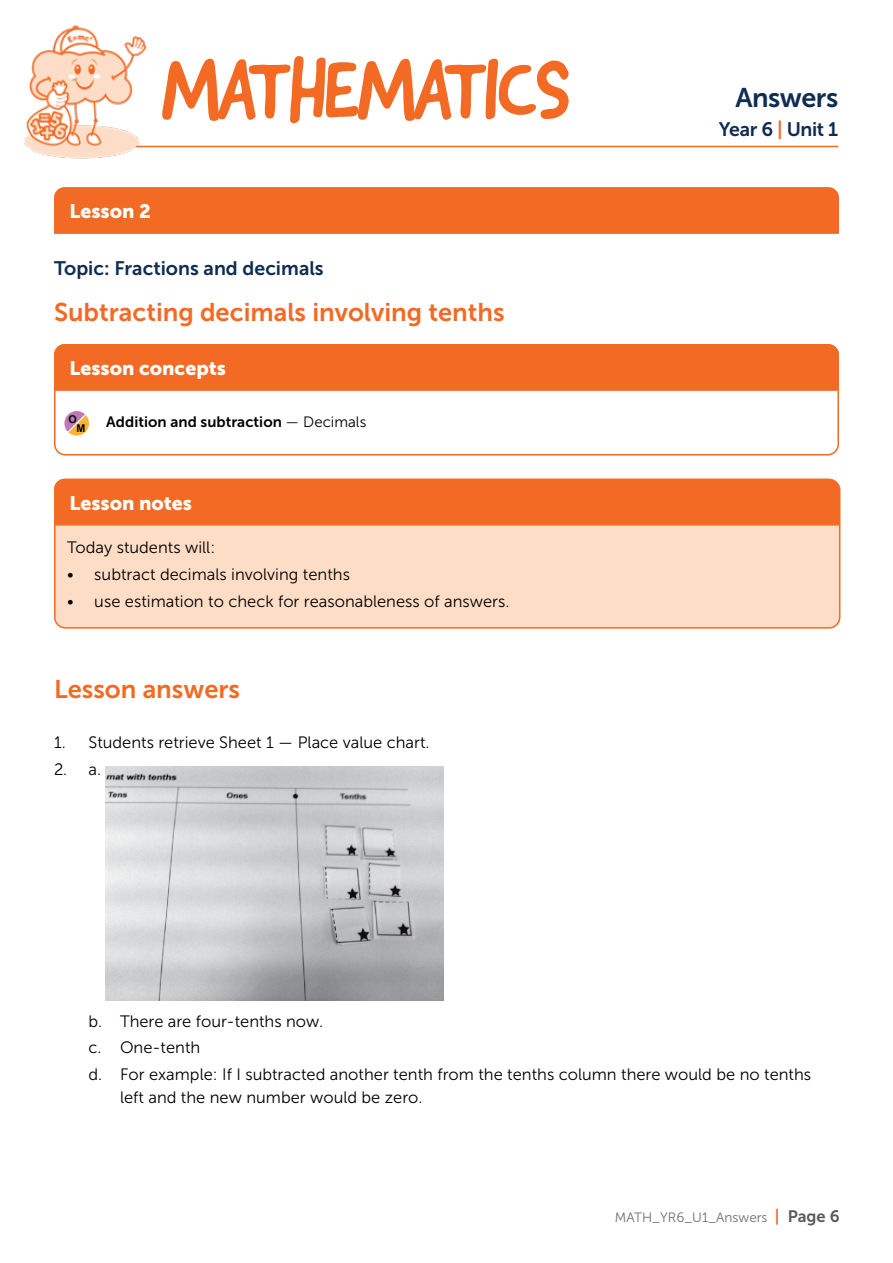
<style>
.page{position:relative;width:893px;height:1263px;background:#fff}
.page>*{position:absolute;margin:0;border:0;box-sizing:border-box;transform-origin:0 0}
.t1{font:83.4px "Good Dog New";letter-spacing:-.05em;color:#f26a24}
.t2{font:27px "Museo Sans 700";letter-spacing:-.02em;color:#0f2d52}
.t3{font:25.5px "Museo Sans 700";color:#f26a24}
.t4{font:19.5px "Museo Sans 900";color:#fff}
.t5{font:19.5px "Museo Sans 700";color:#0f2d52}
.t6{font:19.5px "Museo Sans 700";letter-spacing:-.02em;color:#0f2d52}
.t7{font:16.5px/26.7px "Museo Sans 300";color:#000}
.t8{font:15px "Museo Sans 700";letter-spacing:.005em;color:#000}
.t9{font:13.5px "Museo Sans 300";color:#6d6e71}
.t10{font:700 10.8px "Arial";color:#000303}
.s1{font-family:"Museo Sans 300"}
.s2{color:#f26a24}
.s3{font-family:"Museo Sans 700";font-size:16.5px;color:#f26a24}
.s4{font-family:"Museo Sans 700";font-size:16.5px;color:#58595b}
</style>
<div class="page">
<hr style="left:53px;top:146px;width:785px;height:1px;background:#f26a24">
<img style="left:24px;top:25px;width:134px;height:134px">
<div style="left:54px;top:187px;width:785px;height:47px;background:#f26a24"></div>
<img style="left:106px;top:766px;width:337px;height:235px">
<div style="left:54px;top:344px;width:785px;height:111px;border:2px solid #f26a24;border-radius:11px"></div>
<div style="left:54px;top:344px;width:785px;height:47px;background:#f26a24"></div>
<svg style="left:64px;top:410px;width:26px;height:26px"></svg>
<div style="left:63px;top:409px;width:28px;height:28px;border:2px solid #fff;border-radius:50%"></div>
<svg style="left:63px;top:409px;width:24px;height:25px"></svg>
<div style="left:55px;top:479px;width:785px;height:149px;background:#feddc7;border-radius:11px"></div>
<div style="left:54px;top:479px;width:786px;height:150px;border:2px solid #f26a24;border-radius:11px"></div>
<div style="left:54px;top:479px;width:785px;height:46px;background:#f26a24"></div>
<h1 class="t1" style="left:161px;top:36px;width:412px">MATHEMATICS</h1>
<p class="t4" style="left:69px;top:200px;width:83px">Lesson 2</p>
<p class="t5" style="left:54px;top:257px;width:271px">Topic: Fractions and decimals</p>
<h3 class="t3" style="left:54px;top:298px;width:452px">Subtracting decimals involving tenths</h3>
<p class="t4" style="left:69px;top:357px;width:158px">Lesson concepts</p>
<p class="t10" style="left:69px;top:412px;width:10px">O</p>
<p class="t8" style="left:106px;top:413px;width:261px">Addition and subtraction <span class="s1">— Decimals</span></p>
<p class="t10" style="left:76px;top:421px;width:10px">M</p>
<p class="t4" style="left:69px;top:492px;width:124px">Lesson notes</p>
<p class="t7" style="left:67px;top:534px;width:149px">Today students will:</p>
<p class="t7" style="left:67px;top:561px;width:284px">• subtract decimals involving tenths</p>
<p class="t7" style="left:67px;top:588px;width:444px">• use estimation to check for reasonableness of answers.</p>
<h3 class="t3" style="left:54px;top:675px;width:188px">Lesson answers</h3>
<p class="t7" style="left:54px;top:729px;width:377px">1. Students retrieve Sheet 1 — Place value chart.</p>
<p class="t7" style="left:54px;top:756px;width:49px">2. a.</p>
<h2 class="t2" style="left:736px;top:83px;width:104px">Answers</h2>
<p class="t6" style="left:719px;top:118px;width:121px">Year 6 <span class="s2">|</span> Unit 1</p>
<p class="t7" style="left:89px;top:1008px;width:724px">b. There are four-tenths now.<br>c. One-tenth<br>d. For example: If I subtracted another tenth from the tenths column there would be no tenths</p>
<p class="t7" style="left:120px;top:1084px;width:304px">left and the new number would be zero.</p>
<p class="t9" style="left:615px;top:1210px;width:226px">MATH_YR6_U1_Answers <span class="s3">|</span> <span class="s4">Page 6</span></p>
</div>
